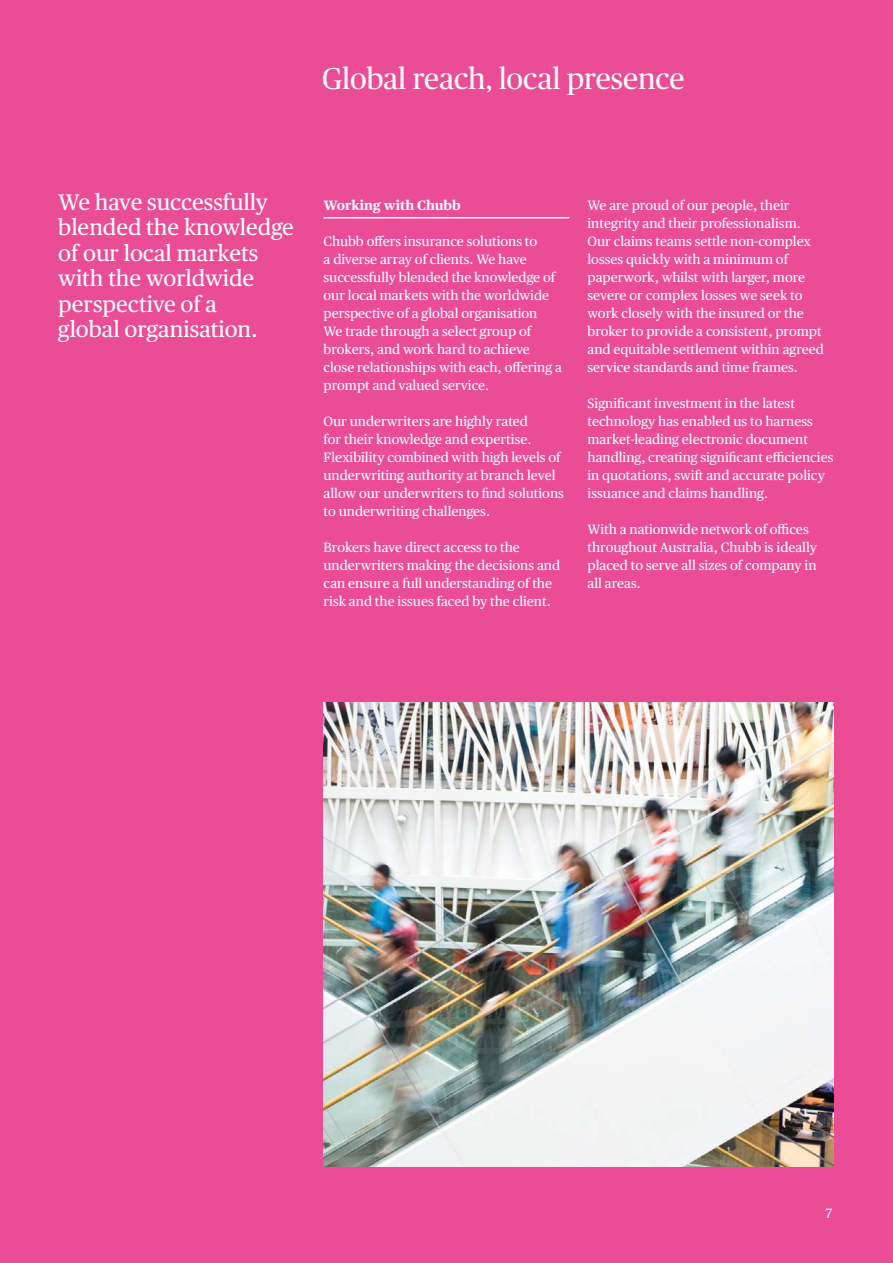
<style>
.page{position:relative;width:893px;height:1263px;background:#eb4c96}
.page>*{position:absolute;margin:0;border:0;box-sizing:border-box;transform-origin:0 0}
.t1{font:30px "Chubb Publico";color:#fff}
.t2{font:22.5px/25.5px "Chubb Publico Text";color:#fff}
.t3{font:13.5px/18px "Chubb Publico Text";color:#fff}
.t4{font:700 13.5px "Chubb Publico Text";color:#fff}
</style>
<div class="page">
<hr style="left:324px;top:217px;width:245px;height:1px;background:#fff">
<img style="left:324px;top:702px;width:509px;height:464px">
<h1 class="t1" style="left:322px;top:64px;width:364px">Global reach, local presence</h1>
<h2 class="t2" style="left:58px;top:190px;width:237px">We have successfully blended the knowledge of our local markets with the worldwide perspective of a<br>global organisation.</h2>
<p class="t4" style="left:324px;top:199px;width:139px">Working with Chubb</p>
<p class="t3" style="left:324px;top:233px;width:240px">Chubb offers insurance solutions to<br>a diverse array of clients. We have successfully blended the knowledge of our local markets with the worldwide perspective of a global organisation<br>We trade through a select group of brokers, and work hard to achieve close relationships with each, offering a prompt and valued service.</p>
<p class="t3" style="left:324px;top:413px;width:242px">Our underwriters are highly rated<br>for their knowledge and expertise.<br>Flexibility combined with high levels of underwriting authority at branch level allow our underwriters to find solutions to underwriting challenges.</p>
<p class="t3" style="left:324px;top:539px;width:238px">Brokers have direct access to the underwriters making the decisions and can ensure a full understanding of the risk and the issues faced by the client.</p>
<p class="t3" style="left:587px;top:197px;width:238px">We are proud of our people, their integrity and their professionalism.<br>Our claims teams settle non-complex losses quickly with a minimum of paperwork, whilst with larger, more severe or complex losses we seek to work closely with the insured or the broker to provide a consistent, prompt and equitable settlement within agreed service standards and time frames.</p>
<p class="t3" style="left:587px;top:395px;width:247px">Significant investment in the latest technology has enabled us to harness market-leading electronic document handling, creating significant efficiencies in quotations, swift and accurate policy issuance and claims handling.</p>
<p class="t3" style="left:587px;top:521px;width:231px">With a nationwide network of offices throughout Australia, Chubb is ideally placed to serve all sizes of company in all areas.</p>
<p class="t3" style="left:825px;top:1205px;width:8px">7</p>
</div>
